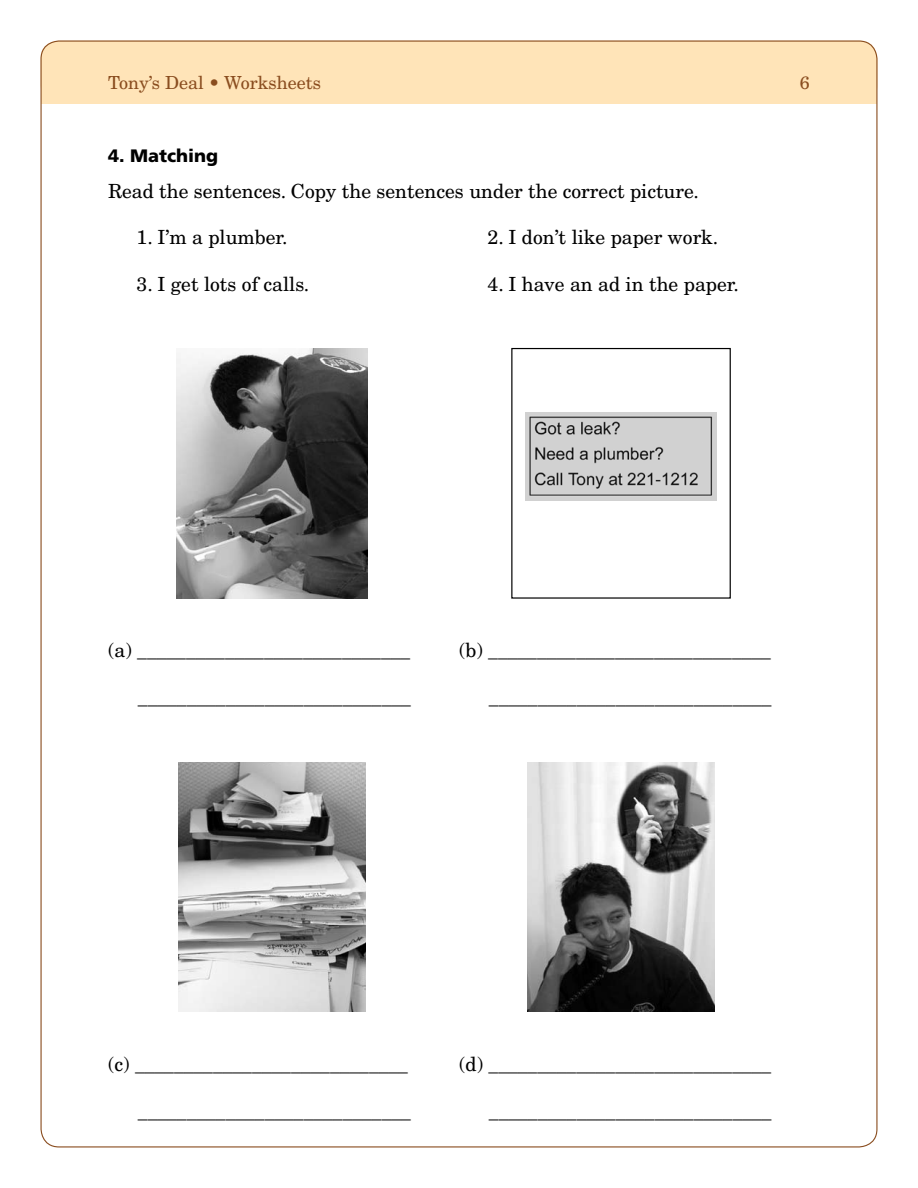
<style>
.page{position:relative;width:918px;height:1188px;background:#fff}
.page>*{position:absolute;margin:0;border:0;box-sizing:border-box;transform-origin:0 0}
.t1{font:19.5px "New Century Schlbk LT Std";color:#000}
.t2{font:18px "New Century Schlbk LT Std";color:#8a4d1f}
.t3{font:900 18px "Frutiger";color:#000}
</style>
<div class="page">
<div style="left:40px;top:41px;width:838px;height:62px;background:#ffe4b8;border-radius:18px"></div>
<img style="left:177px;top:349px;width:190px;height:249px">
<img style="left:526px;top:413px;width:190px;height:88px">
<div style="left:511px;top:348px;width:220px;height:251px;border:1px solid #000"></div>
<img style="left:179px;top:762px;width:187px;height:250px">
<img style="left:528px;top:762px;width:187px;height:250px">
<p class="t2" style="left:108px;top:72px;width:215px">Tony’s Deal • Worksheets</p>
<p class="t2" style="left:800px;top:72px;width:12px">6</p>
<p class="t3" style="left:108px;top:145px;width:112px">4. Matching</p>
<p class="t1" style="left:108px;top:179px;width:592px">Read the sentences. Copy the sentences under the correct picture.</p>
<p class="t1" style="left:137px;top:226px;width:153px">1. I’m a plumber.</p>
<p class="t1" style="left:488px;top:226px;width:232px">2. I don’t like paper work.</p>
<p class="t1" style="left:137px;top:272px;width:174px">3. I get lots of calls.</p>
<p class="t1" style="left:488px;top:272px;width:253px">4. I have an ad in the paper.</p>
<p class="t1" style="left:108px;top:638px;width:304px">(a) ____________________________</p>
<p class="t1" style="left:459px;top:638px;width:313px">(b) _____________________________</p>
<p class="t1" style="left:138px;top:685px;width:275px">____________________________</p>
<p class="t1" style="left:489px;top:685px;width:284px">_____________________________</p>
<p class="t1" style="left:108px;top:1052px;width:302px">(c) ____________________________</p>
<p class="t1" style="left:459px;top:1052px;width:314px">(d) _____________________________</p>
<p class="t1" style="left:138px;top:1099px;width:275px">____________________________</p>
<p class="t1" style="left:489px;top:1099px;width:284px">_____________________________</p>
</div>
